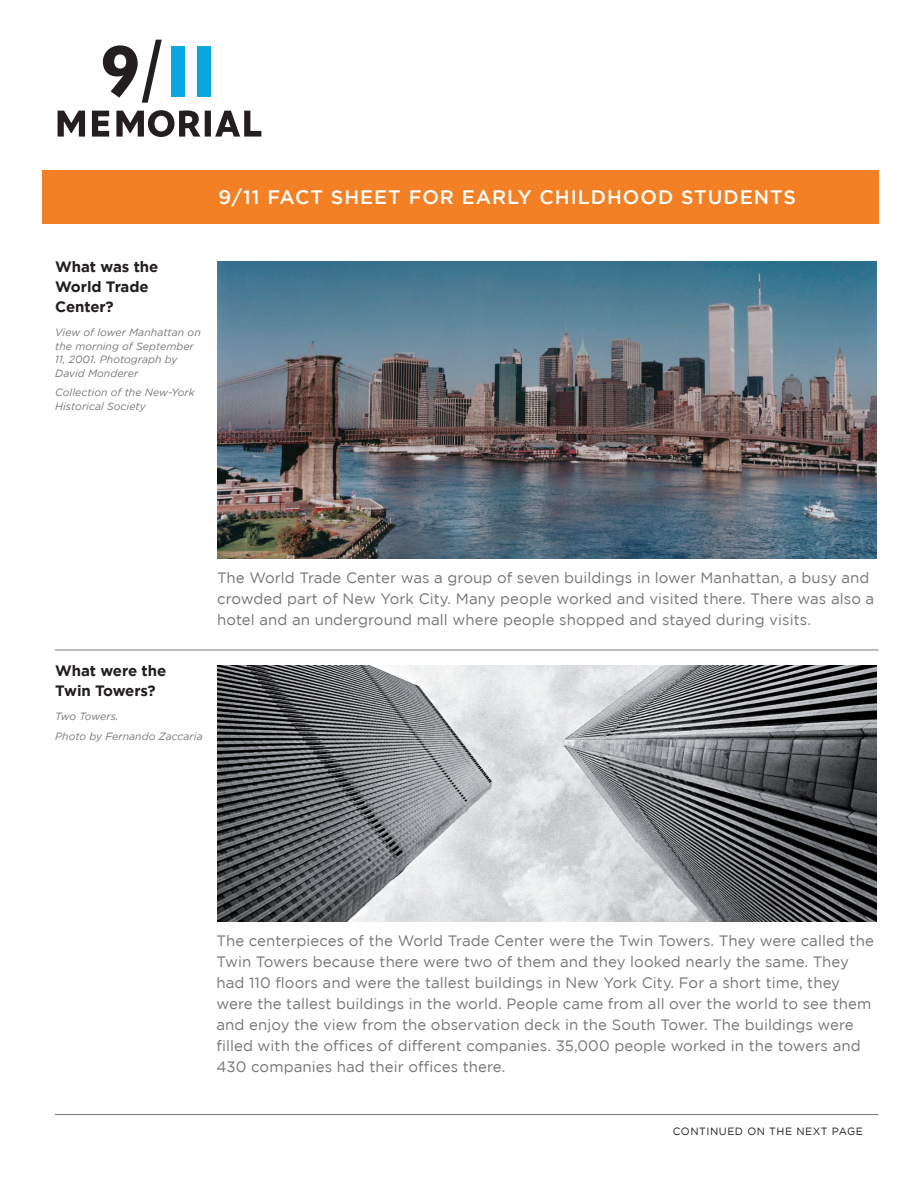
<style>
.page{position:relative;width:918px;height:1188px;background:#fff}
.page>*{position:absolute;margin:0;border:0;box-sizing:border-box;transform-origin:0 0}
.t1{font:500 19.5px "Gotham";letter-spacing:.05em;color:#fff}
.t2{font:15px/21px "Gotham";letter-spacing:.005em;color:#757679}
.t3{font:700 15px/19.8px "Gotham";letter-spacing:-.005em;color:#231f20}
.t4{font:italic 10.5px/13.5px "Gotham";letter-spacing:.005em;color:#757679}
.t5{font:10.5px "Gotham";letter-spacing:.05em;color:#231f20}
</style>
<div class="page">
<div style="left:42px;top:170px;width:837px;height:54px;background:#f48026"></div>
<hr style="left:55px;top:650px;width:824px;height:1px;background:#757679">
<hr style="left:55px;top:1114px;width:824px;height:1px;background:#757679">
<img style="left:218px;top:262px;width:659px;height:297px">
<img style="left:217px;top:665px;width:659px;height:257px">
<svg style="left:92px;top:111px;width:17px;height:26px"></svg>
<svg style="left:58px;top:111px;width:27px;height:26px"></svg>
<div style="left:171px;top:46px;width:13px;height:50px;background:#08a7e0"></div>
<div style="left:198px;top:46px;width:13px;height:50px;background:#08a7e0"></div>
<svg style="left:103px;top:40px;width:59px;height:63px"></svg>
<svg style="left:116px;top:110px;width:145px;height:27px"></svg>
<p class="t1" style="left:219px;top:186px;width:579px">9/11 FACT SHEET FOR EARLY CHILDHOOD STUDENTS</p>
<p class="t3" style="left:55px;top:256px;width:105px">What was the<br>World Trade<br>Center?</p>
<p class="t4" style="left:55px;top:326px;width:147px">View of lower Manhattan on the morning of September<br>11, 2001. Photograph by<br>David Monderer</p>
<p class="t4" style="left:55px;top:385px;width:141px;line-height:14.2px">Collection of the New-York<br>Historical Society</p>
<p class="t3" style="left:55px;top:661px;width:113px">What were the<br>Twin Towers?</p>
<p class="t4" style="left:55px;top:710px;width:65px">Two Towers.</p>
<p class="t4" style="left:55px;top:730px;width:149px">Photo by Fernando Zaccaria</p>
<p class="t2" style="left:217px;top:567px;width:659px">The World Trade Center was a group of seven buildings in lower Manhattan, a busy and crowded part of New York City. Many people worked and visited there. There was also a hotel and an underground mall where people shopped and stayed during visits.</p>
<p class="t2" style="left:217px;top:930px;width:659px">The centerpieces of the World Trade Center were the Twin Towers. They were called the Twin Towers because there were two of them and they looked nearly the same. They had 110 floors and were the tallest buildings in New York City. For a short time, they were the tallest buildings in the world. People came from all over the world to see them and enjoy the view from the observation deck in the South Tower. The buildings were filled with the offices of different companies. 35,000 people worked in the towers and 430 companies had their offices there.</p>
<p class="t5" style="left:673px;top:1125px;width:192px">CONTINUED ON THE NEXT PAGE</p>
</div>
